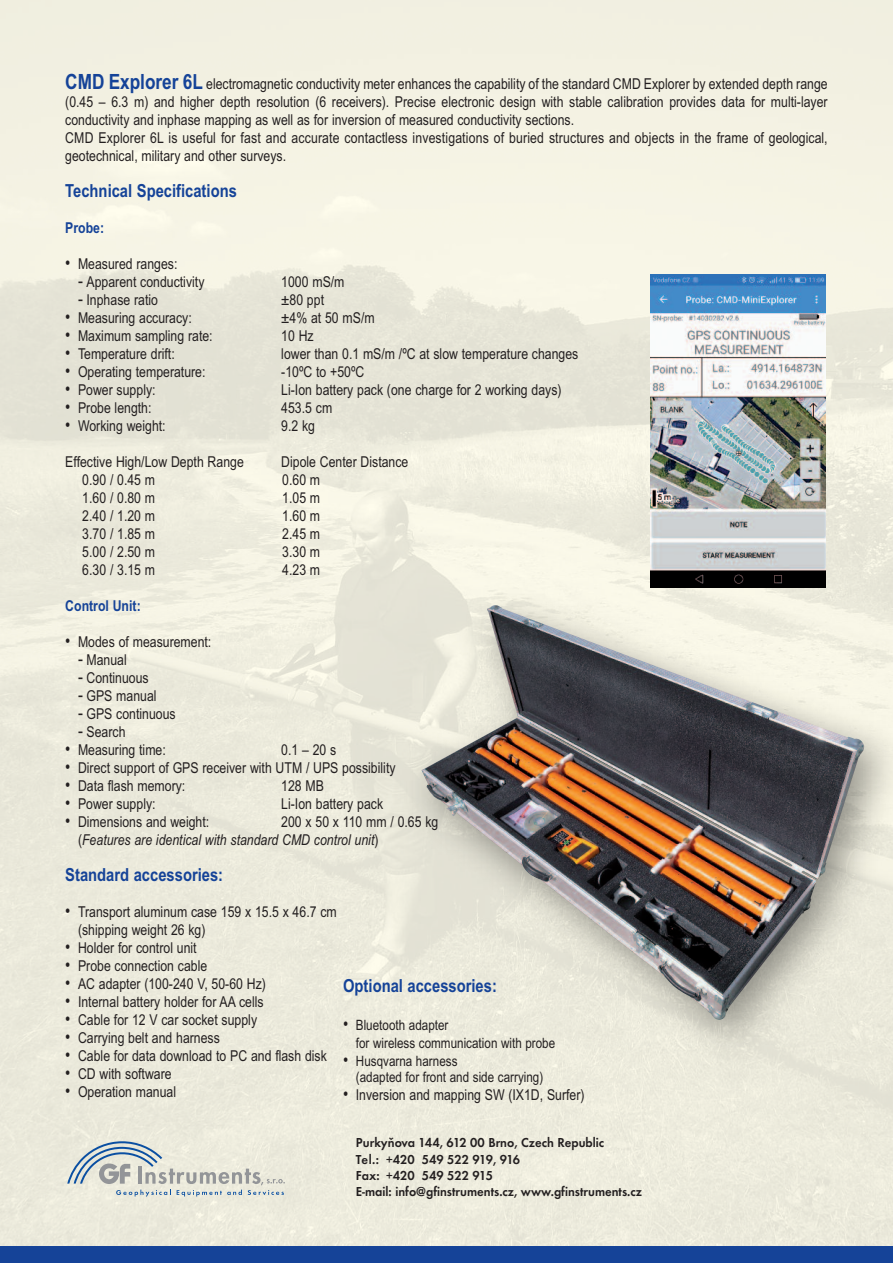
<style>
.page{position:relative;width:893px;height:1263px;background:#fff}
.page>*{position:absolute;margin:0;border:0;box-sizing:border-box;transform-origin:0 0}
.t1{font:700 18px "Arial Narrow";color:#154398}
.t2{font:15px/18px "Arial Narrow";color:#231f20}
.t3{font:italic 15px/18px "Arial Narrow";color:#231f20}
.t4{font:700 15px "Arial Narrow";color:#154398}
.t5{font:14.25px/18px "Arial Narrow";color:#231f20}
.t6{font:600 13.5px/16.2px "Futura TCE";color:#231f20;scale:.95 1}
.s1{font-weight:700;font-size:21px;color:#154398}
.s2{font-size:18px}
.s3{font-style:normal}
</style>
<div class="page">
<img style="left:0;top:0;width:893px;height:1246px">
<div style="left:0;top:1246px;width:893px;height:17px;background:#154398"></div>
<svg style="left:67px;top:1141px;width:218px;height:55px;background:#d4d7d1"></svg>
<img style="left:650px;top:274px;width:176px;height:313px">
<img style="left:422px;top:605px;width:442px;height:415px">
<p class="t2" style="left:65px;top:74px;width:764px"><span class="s1">CMD Explorer 6L</span> electromagnetic conductivity meter enhances the capability of the standard CMD Explorer by extended depth range (0.45 – 6.3 m) and higher depth resolution (6 receivers). Precise electronic design with stable calibration provides data for multi-layer conductivity and inphase mapping as well as for inversion of measured conductivity sections.<br>CMD Explorer 6L is useful for fast and accurate contactless investigations of buried structures and objects in the frame of geological, geotechnical, military and other surveys.</p>
<p class="t1" style="left:65px;top:180px;width:173px">Technical Specifications</p>
<p class="t4" style="left:65px;top:219px;width:40px">Probe:</p>
<p class="t2" style="left:65px;top:254px;width:114px"><span class="s2">•</span> Measured ranges:</p>
<p class="t2" style="left:78px;top:272px;width:128px"><span class="s2">-</span> Apparent conductivity</p>
<p class="t2" style="left:281px;top:272px;width:65px">1000 mS/m</p>
<p class="t2" style="left:78px;top:290px;width:81px"><span class="s2">-</span> Inphase ratio</p>
<p class="t2" style="left:281px;top:290px;width:44px">±80 ppt</p>
<p class="t2" style="left:65px;top:308px;width:128px"><span class="s2">•</span> Measuring accuracy:</p>
<p class="t2" style="left:281px;top:308px;width:95px">±4% at 50 mS/m</p>
<p class="t2" style="left:65px;top:326px;width:149px"><span class="s2">•</span> Maximum sampling rate:</p>
<p class="t2" style="left:281px;top:326px;width:34px">10 Hz</p>
<p class="t2" style="left:65px;top:344px;width:111px"><span class="s2">•</span> Temperature drift:</p>
<p class="t2" style="left:281px;top:344px;width:299px">lower than 0.1 mS/m /ºC at slow temperature changes</p>
<p class="t2" style="left:65px;top:362px;width:142px"><span class="s2">•</span> Operating temperature:</p>
<p class="t2" style="left:281px;top:362px;width:85px">-10ºC to +50ºC</p>
<p class="t2" style="left:65px;top:380px;width:92px"><span class="s2">•</span> Power supply:</p>
<p class="t2" style="left:281px;top:380px;width:282px">Li-Ion battery pack (one charge for 2 working days)</p>
<p class="t2" style="left:65px;top:398px;width:88px"><span class="s2">•</span> Probe length:</p>
<p class="t2" style="left:281px;top:398px;width:52px">453.5 cm</p>
<p class="t2" style="left:65px;top:416px;width:102px"><span class="s2">•</span> Working weight:</p>
<p class="t2" style="left:281px;top:416px;width:35px">9.2 kg</p>
<p class="t2" style="left:65px;top:452px;width:180px">Effective High/Low Depth Range</p>
<p class="t2" style="left:281px;top:452px;width:129px">Dipole Center Distance</p>
<p class="t2" style="left:82px;top:470px;width:74px">0.90 / 0.45 m</p>
<p class="t2" style="left:282px;top:470px;width:39px">0.60 m</p>
<p class="t2" style="left:82px;top:488px;width:74px">1.60 / 0.80 m</p>
<p class="t2" style="left:282px;top:488px;width:39px">1.05 m</p>
<p class="t2" style="left:82px;top:506px;width:74px">2.40 / 1.20 m</p>
<p class="t2" style="left:282px;top:506px;width:39px">1.60 m</p>
<p class="t2" style="left:82px;top:524px;width:74px">3.70 / 1.85 m</p>
<p class="t2" style="left:282px;top:524px;width:39px">2.45 m</p>
<p class="t2" style="left:82px;top:542px;width:74px">5.00 / 2.50 m</p>
<p class="t2" style="left:282px;top:542px;width:39px">3.30 m</p>
<p class="t2" style="left:82px;top:560px;width:74px">6.30 / 3.15 m</p>
<p class="t2" style="left:282px;top:560px;width:39px">4.23 m</p>
<p class="t4" style="left:65px;top:597px;width:77px">Control Unit:</p>
<p class="t2" style="left:65px;top:632px;width:148px"><span class="s2">•</span> Modes of measurement:</p>
<p class="t2" style="left:78px;top:650px;width:50px"><span class="s2">-</span> Manual</p>
<p class="t2" style="left:78px;top:668px;width:72px"><span class="s2">-</span> Continuous</p>
<p class="t2" style="left:78px;top:686px;width:80px"><span class="s2">-</span> GPS manual</p>
<p class="t2" style="left:78px;top:704px;width:99px"><span class="s2">-</span> GPS continuous</p>
<p class="t2" style="left:78px;top:722px;width:49px"><span class="s2">-</span> Search</p>
<p class="t2" style="left:65px;top:740px;width:102px"><span class="s2">•</span> Measuring time:</p>
<p class="t2" style="left:281px;top:740px;width:57px">0.1 – 20 s</p>
<p class="t2" style="left:65px;top:758px;width:332px"><span class="s2">•</span> Direct support of GPS receiver with UTM / UPS possibility</p>
<p class="t2" style="left:65px;top:776px;width:122px"><span class="s2">•</span> Data flash memory:</p>
<p class="t2" style="left:281px;top:776px;width:44px">128 MB</p>
<p class="t2" style="left:65px;top:794px;width:92px"><span class="s2">•</span> Power supply:</p>
<p class="t2" style="left:281px;top:794px;width:103px">Li-Ion battery pack</p>
<p class="t2" style="left:65px;top:812px;width:146px"><span class="s2">•</span> Dimensions and weight:</p>
<p class="t3" style="left:78px;top:812px;width:362px;text-indent:203px"><span class="s3">200 x 50 x 110 mm / 0.65 kg (</span>Features are identical with standard CMD control unit<span class="s3">)</span></p>
<p class="t1" style="left:65px;top:864px;width:159px">Standard accessories:</p>
<p class="t2" style="left:78px;top:902px;width:260px;text-indent:-13px"><span class="s2">•</span> Transport aluminum case 159 x 15.5 x 46.7 cm (shipping weight 26 kg)</p>
<p class="t2" style="left:65px;top:938px;width:133px"><span class="s2">•</span> Holder for control unit</p>
<p class="t2" style="left:65px;top:956px;width:144px"><span class="s2">•</span> Probe connection cable</p>
<p class="t2" style="left:65px;top:974px;width:202px"><span class="s2">•</span> AC adapter (100-240 V, 50-60 Hz)</p>
<p class="t2" style="left:65px;top:992px;width:200px"><span class="s2">•</span> Internal battery holder for AA cells</p>
<p class="t2" style="left:65px;top:1010px;width:193px"><span class="s2">•</span> Cable for 12 V car socket supply</p>
<p class="t2" style="left:65px;top:1028px;width:156px"><span class="s2">•</span> Carrying belt and harness</p>
<p class="t2" style="left:65px;top:1046px;width:263px"><span class="s2">•</span> Cable for data download to PC and flash disk</p>
<p class="t2" style="left:65px;top:1064px;width:108px"><span class="s2">•</span> CD with software</p>
<p class="t2" style="left:65px;top:1082px;width:112px"><span class="s2">•</span> Operation manual</p>
<p class="t6" style="left:356px;top:1134px;width:303px">Purkyňova 144, 612 00 Brno, Czech Republic<br>Tel.: +420 549 522 919, 916<br>Fax: +420 549 522 915<br>E-mail: info@gfinstruments.cz, www.gfinstruments.cz</p>
<p class="t1" style="left:343px;top:975px;width:155px">Optional accessories:</p>
<p class="t5" style="left:356px;top:1016px;width:201px;text-indent:-13px"><span class="s2">•</span> Bluetooth adapter<br>for wireless communication with probe</p>
<p class="t5" style="left:356px;top:1052px;width:189px;line-height:16.5px;text-indent:-13px"><span class="s2">•</span> Husqvarna harness<br>(adapted for front and side carrying)</p>
<p class="t2" style="left:343px;top:1086px;width:243px"><span class="s2">•</span> Inversion and mapping SW (IX1D, Surfer)</p>
</div>
